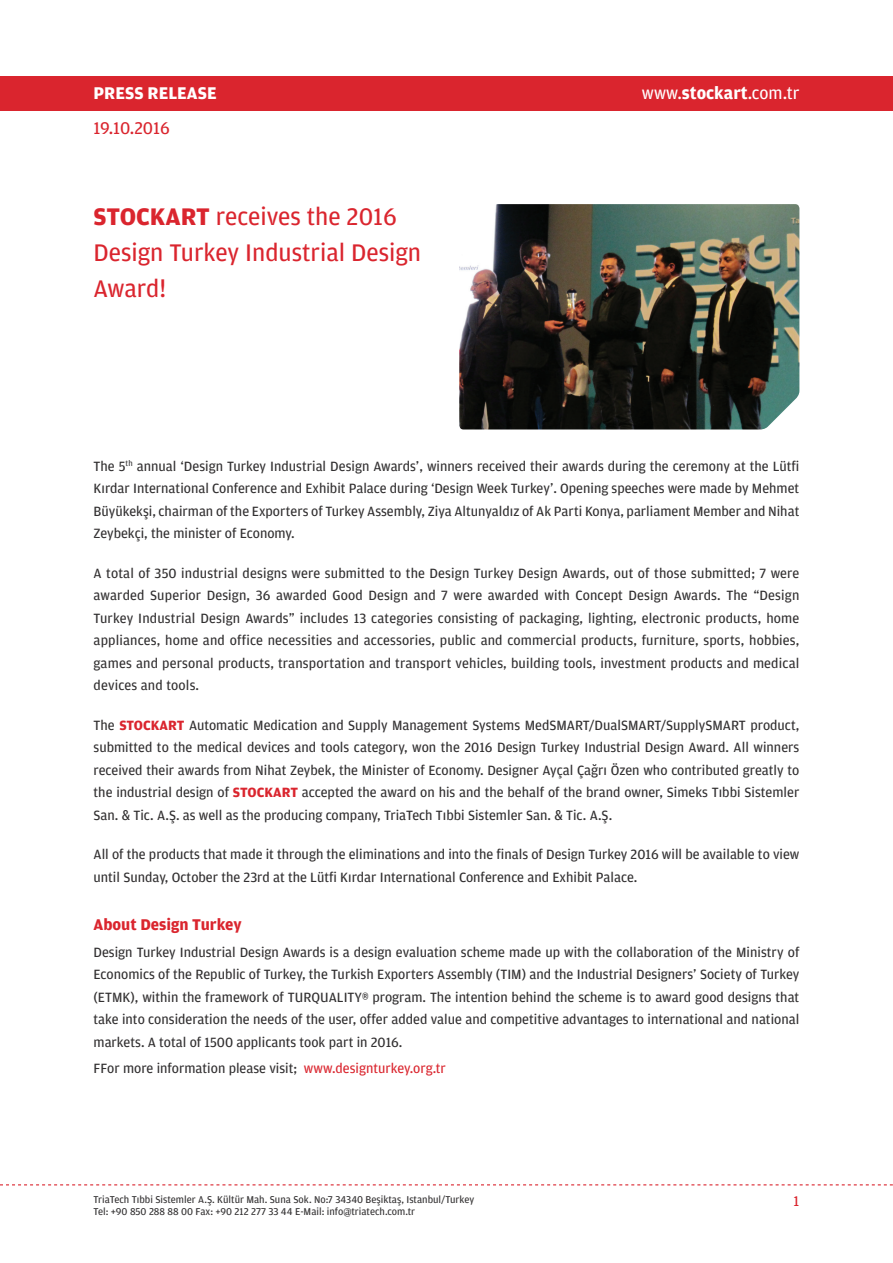
<style>
.page{position:relative;width:893px;height:1263px;background:#fff}
.page>*{position:absolute;margin:0;border:0;box-sizing:border-box;transform-origin:0 0}
.t1{font:25.5px/36px "Amplitude";color:#da252e}
.t2{font:18px "Amplitude";color:#fff}
.t3{font:700 18px "Amplitude";color:#fff}
.t4{font:18px "Amplitude";color:#da252e}
.t5{font:700 16.5px "Amplitude";color:#da252e}
.t6{font:15px "Amplitude";color:#da252e}
.t7{font:14.25px/22.5px "Amplitude";color:#312f30;text-align:justify}
.t8{font:10.5px/12.6px "Amplitude";color:#312f30}
.s1{font-weight:700}
.s2{font-weight:700;color:#da252e}
.s3{color:#da252e}
</style>
<div class="page">
<div style="left:0;top:77px;width:893px;height:34px;background:#da252e"></div>
<img style="left:459px;top:204px;width:340px;height:225px">
<svg style="left:0;top:1184px;width:893px;height:1px"></svg>
<p class="t3" style="left:94px;top:83px;width:125px">PRESS RELEASE</p>
<p class="t4" style="left:94px;top:118px;width:78px">19.10.2016</p>
<h1 class="t1" style="left:94px;top:198px;width:329px"><span class="s1">STOCKART</span> receives the 2016<br>Design Turkey Industrial Design<br>Award!</h1>
<p class="t2" style="left:642px;top:83px;width:159px">www.<span class="s1">stockart</span>.com.tr</p>
<p class="t7" style="left:94px;top:455px;width:707px">The 5<sup>th</sup> annual ‘Design Turkey Industrial Design Awards’, winners received their awards during the ceremony at the Lütfi Kırdar International Conference and Exhibit Palace during ‘Design Week Turkey’. Opening speeches were made by Mehmet Büyükekşi, chairman of the Exporters of Turkey Assembly, Ziya Altunyaldız of Ak Parti Konya, parliament Member and Nihat Zeybekçi, the minister of Economy.</p>
<p class="t7" style="left:94px;top:562px;width:707px">A total of 350 industrial designs were submitted to the Design Turkey Design Awards, out of those submitted; 7 were awarded Superior Design, 36 awarded Good Design and 7 were awarded with Concept Design Awards. The “Design Turkey Industrial Design Awards” includes 13 categories consisting of packaging, lighting, electronic products, home appliances, home and office necessities and accessories, public and commercial products, furniture, sports, hobbies, games and personal products, transportation and transport vehicles, building tools, investment products and medical devices and tools.</p>
<p class="t7" style="left:94px;top:714px;width:707px">The <span class="s2">STOCKART</span> Automatic Medication and Supply Management Systems MedSMART/DualSMART/SupplySMART product, submitted to the medical devices and tools category, won the 2016 Design Turkey Industrial Design Award. All winners received their awards from Nihat Zeybek, the Minister of Economy. Designer Ayçal Çağrı Özen who contributed greatly to the industrial design of <span class="s2">STOCKART</span> accepted the award on his and the behalf of the brand owner, Simeks Tıbbi Sistemler San. &amp; Tic. A.Ş. as well as the producing company, TriaTech Tıbbi Sistemler San. &amp; Tic. A.Ş.</p>
<p class="t7" style="left:94px;top:843px;width:707px">All of the products that made it through the eliminations and into the finals of Design Turkey 2016 will be available to view until Sunday, October the 23rd at the Lütfi Kırdar International Conference and Exhibit Palace.</p>
<p class="t5" style="left:94px;top:915px;width:150px">About Design Turkey</p>
<p class="t7" style="left:94px;top:941px;width:707px">Design Turkey Industrial Design Awards is a design evaluation scheme made up with the collaboration of the Ministry of Economics of the Republic of Turkey, the Turkish Exporters Assembly (TIM) and the Industrial Designers’ Society of Turkey (ETMK), within the framework of TURQUALITY® program. The intention behind the scheme is to award good designs that take into consideration the needs of the user, offer added value and competitive advantages to international and national markets. A total of 1500 applicants took part in 2016.</p>
<p class="t7" style="left:94px;top:1057px;width:354px">FFor more information please visit; <span class="s3">www.designturkey.org.tr</span></p>
<p class="t8" style="left:94px;top:1193px;width:382px">TriaTech Tıbbi Sistemler A.Ş. Kültür Mah. Suna Sok. No:7 34340 Beşiktaş, Istanbul/Turkey<br>Tel: +90 850 288 88 00 Fax: +90 212 277 33 44 E-Mail: info@triatech.com.tr</p>
<p class="t6" style="left:794px;top:1193px;width:7px">1</p>
</div>
